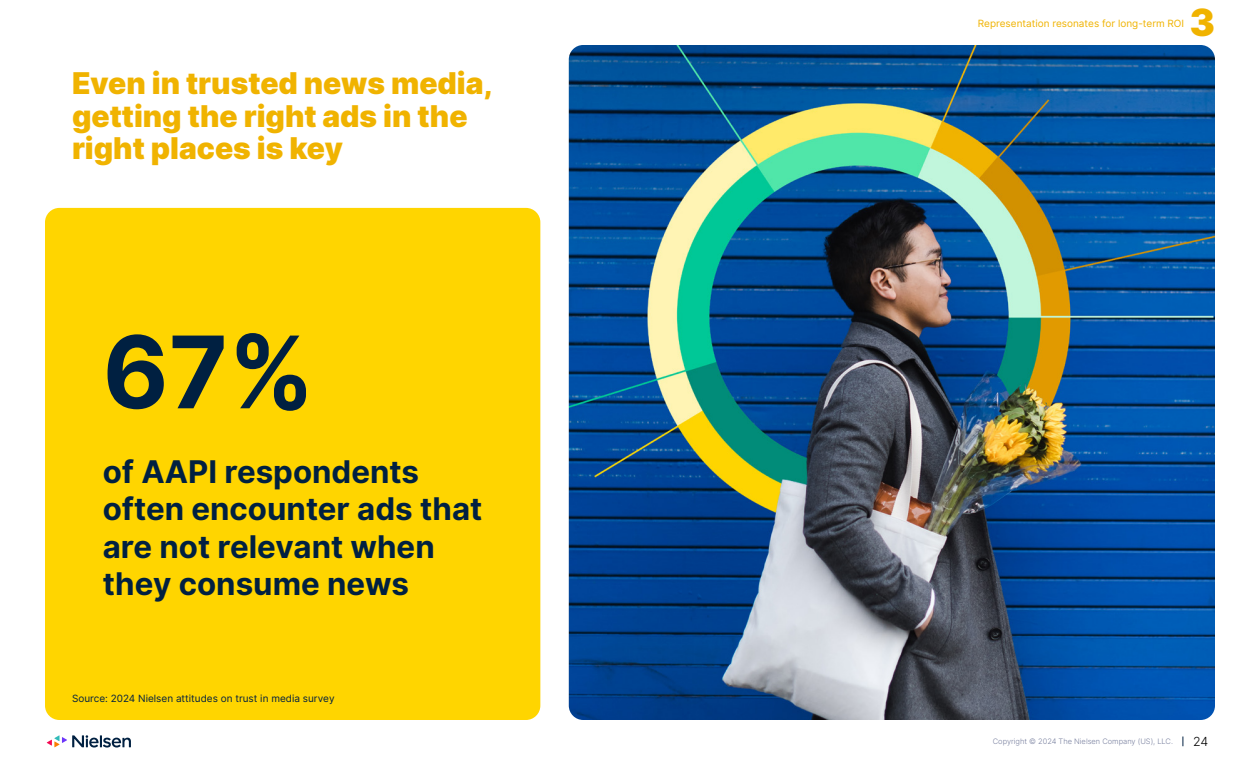
<style>
.page{position:relative;width:1260px;height:765px;background:#fff}
.page>*{position:absolute;margin:0;border:0;box-sizing:border-box;transform-origin:0 0}
.t1{font:700 100px "Inter";color:#002041}
.t2{font:900 37.5px "Inter";color:#f0b300}
.t3{font:700 31.25px/37.5px "Inter";color:#002041}
.t4{font:900 30px/32.5px "Inter";color:#f0b300}
.t5{font:300 12.5px "Inter";color:#000}
.t6{font:10px "Inter";color:#002041}
.t7{font:10px "Inter";color:#f0b300}
.t8{font:300 7.5px "Inter";color:#777f9e}
</style>
<div class="page">
<svg style="left:47px;top:735px;width:84px;height:13px"></svg>
<div style="left:45px;top:208px;width:495px;height:512px;background:#ffd500;border-radius:14px"></div>
<img style="left:569px;top:45px;width:646px;height:675px">
<p class="t4" style="left:72px;top:68px;width:423px">Even in trusted news media, getting the right ads in the right places is key</p>
<h1 class="t1" style="left:103px;top:299px;width:213px">67%</h1>
<p class="t3" style="left:103px;top:453px;width:381px">of AAPI respondents often encounter ads that are not relevant when they consume news</p>
<p class="t6" style="left:72px;top:691px;width:264px">Source: 2024 Nielsen attitudes on trust in media survey</p>
<p class="t7" style="left:978px;top:16px;width:208px">Representation resonates for long-term ROI</p>
<p class="t2" style="left:1190px;top:-6px;width:27px">3</p>
<p class="t8" style="left:993px;top:736px;width:182px">Copyright © 2024 The Nielsen Company (US), LLC.</p>
<p class="t5" style="left:1193px;top:733px;width:17px">24</p>
</div>
